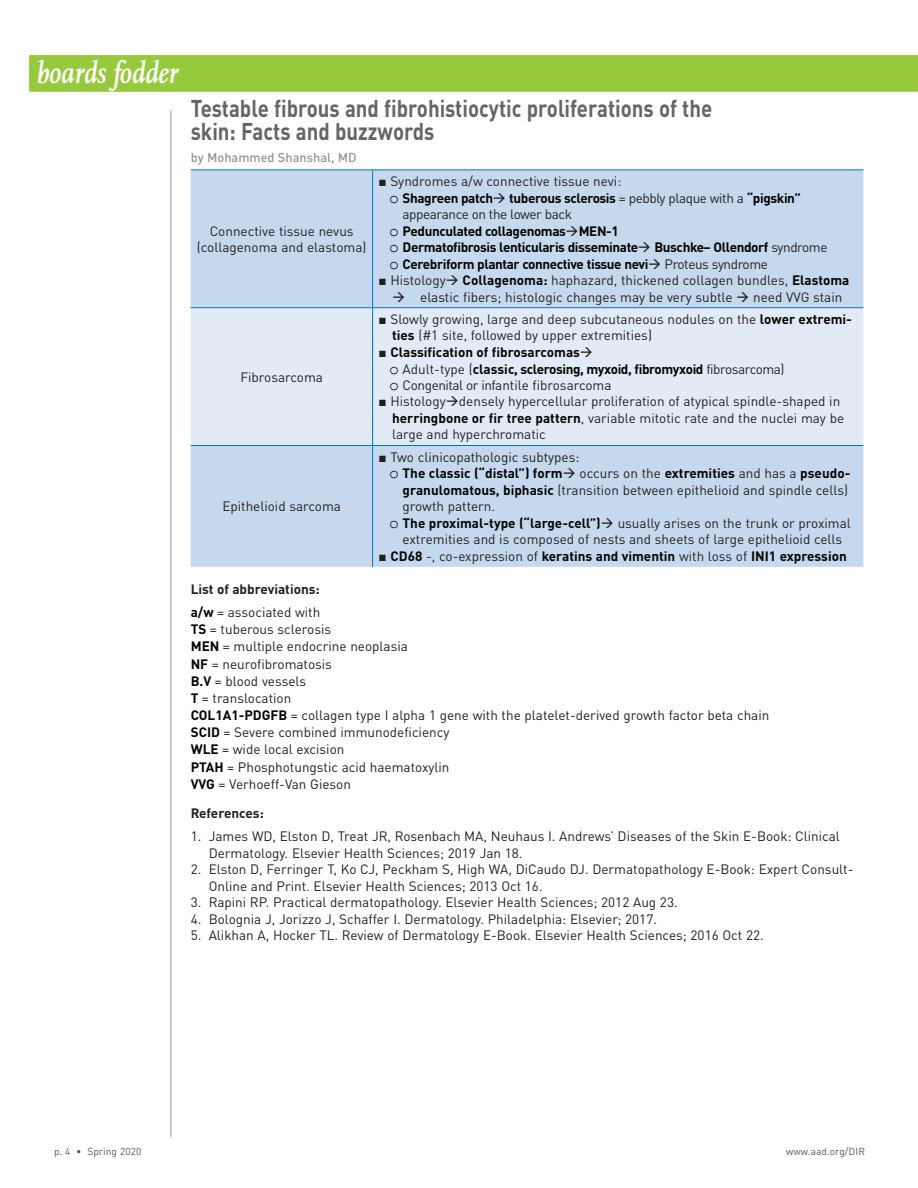
<style>
.page{position:relative;width:918px;height:1188px;background:#fff}
.page>*{position:absolute;margin:0;border:0;box-sizing:border-box;transform-origin:0 0}
.t1{font:italic 700 31.5px "Scala OT";color:#fff;scale:.85 1}
.t2{font:700 24px/23.4px "DINOT";color:#62656a;scale:.85 1}
.t3{font:13.5px/17.1px "DINOT";color:#231f20}
.t4{font:700 13.5px "DINOT";letter-spacing:-.03em;color:#040503}
.t5{font:700 13.5px/16.5px "DINOT";letter-spacing:-.005em;color:#040503}
.t6{font:700 13.5px "DINOT";color:#040503}
.t7{font:700 13.5px/23.2px "DINOT";color:#231f20}
.t8{font:13.5px "DINOT";letter-spacing:-.03em;color:#231f20}
.t9{font:500 12.75px "DINOT";color:#959497}
.t10{font:10.2px "DINOT";letter-spacing:.005em;color:#57585a}
.s1{font-family:"Arial";font-weight:700}
.s2{font-family:"Courier New";font-weight:400;font-size:16.5px}
.s3{color:#231f20}
.s4{font-weight:400;color:#231f20}
.s5{font-weight:700;color:#040503}
.s6{font-family:"Arial";color:#231f20}
.s7{font-family:"Courier New";font-size:16.5px;color:#040503}
.s8{color:#040503}
.s9{font-weight:400}
</style>
<div class="page">
<div style="left:29px;top:55px;width:889px;height:37px;background:#96c93c"></div>
<hr style="left:170px;top:110px;width:2px;height:1027px;background:#bcbbbf">
<div style="left:191px;top:171px;width:672px;height:396px;background:#c6d8ee"></div>
<div style="left:191px;top:308px;width:672px;height:137px;background:#e1eaf5"></div>
<hr style="left:191px;top:170px;width:182px;height:1px;background:#0077bd">
<hr style="left:373px;top:170px;width:490px;height:1px;background:#0077bd">
<hr style="left:372px;top:170px;width:1px;height:137px;background:#0077bd">
<hr style="left:191px;top:307px;width:182px;height:1px;background:#0077bd">
<hr style="left:373px;top:307px;width:490px;height:1px;background:#0077bd">
<hr style="left:372px;top:308px;width:1px;height:137px;background:#0077bd">
<hr style="left:191px;top:445px;width:182px;height:1px;background:#0077bd">
<hr style="left:373px;top:445px;width:490px;height:1px;background:#0077bd">
<hr style="left:372px;top:446px;width:1px;height:121px;background:#0077bd">
<h1 class="t1" style="left:37px;top:55px;width:168px">boards fodder</h1>
<h2 class="t2" style="left:191px;top:96px;width:615px">Testable fibrous and fibrohistiocytic proliferations of the skin: Facts and buzzwords</h2>
<p class="t9" style="left:191px;top:150px;width:168px">by Mohammed Shanshal, MD</p>
<p class="t3" style="left:197px;top:223px;width:171px;line-height:16.2px;text-align:center">Connective tissue nevus (collagenoma and elastoma)</p>
<p class="t3" style="left:240px;top:368px;width:84px">Fibrosarcoma</p>
<p class="t3" style="left:222px;top:498px;width:120px">Epithelioid sarcoma</p>
<p class="t3" style="left:379px;top:173px;width:244px"><span class="s1">■</span> Syndromes a/w connective tissue nevi:</p>
<p class="t4" style="left:389px;top:189px;width:414px"><span class="s2">o</span> Shagreen patch<span class="s3">→</span> tuberous sclerosis <span class="s4">= pebbly plaque with a</span> “pigskin”</p>
<p class="t8" style="left:403px;top:206px;width:171px">appearance on the lower back</p>
<p class="t4" style="left:389px;top:222px;width:231px"><span class="s2">o</span> Pedunculated collagenomas<span class="s3">→</span> MEN-1</p>
<p class="t4" style="left:389px;top:238px;width:440px"><span class="s2">o</span> Dermatofibrosis lenticularis disseminate<span class="s3">→</span> Buschke– Ollendorf <span class="s4">syndrome</span></p>
<p class="t4" style="left:389px;top:255px;width:380px"><span class="s2">o</span> Cerebriform plantar connective tissue nevi<span class="s3">→</span> <span class="s4">Proteus syndrome</span></p>
<p class="t3" style="left:379px;top:272px;width:472px"><span class="s1">■</span> Histology→ <span class="s5">Collagenoma:</span> haphazard, thickened collagen bundles, <span class="s5">Elastoma</span></p>
<p class="t3" style="left:392px;top:288px;width:452px">→ elastic fibers; histologic changes may be very subtle → need VVG stain</p>
<p class="t3" style="left:392px;top:311px;width:461px;line-height:16.5px;text-indent:-14px"><span class="s1">■</span> Slowly growing, large and deep subcutaneous nodules on the <span class="s5">lower extremi&shy;ties</span> (#1 site, followed by upper extremities)</p>
<p class="t5" style="left:389px;top:343px;width:397px;text-indent:-11px"><span class="s6">■</span> Classification of fibrosarcomas<span class="s3">→<br></span><span class="s2">o</span> <span class="s4">Adult-type (</span>classic, sclerosing, myxoid, fibromyxoid <span class="s4">fibrosarcoma) </span><span class="s2">o</span> <span class="s4">Congenital or infantile fibrosarcoma</span></p>
<p class="t3" style="left:392px;top:393px;width:454px;line-height:16.5px;text-indent:-13px"><span class="s1">■</span> Histology→densely hypercellular proliferation of atypical spindle-shaped in <span class="s5">herringbone or fir tree pattern</span>, variable mitotic rate and the nuclei may be large and hyperchromatic</p>
<p class="t3" style="left:379px;top:448px;width:202px"><span class="s1">■</span> Two clinicopathologic subtypes:</p>
<p class="t6" style="left:389px;top:465px;width:463px"><span class="s2">o</span> The classic (“distal”) form<span class="s3">→</span> <span class="s4">occurs on the</span> extremities <span class="s4">and has a</span> pseudo-</p>
<p class="t3" style="left:403px;top:481px;width:447px"><span class="s5">granulomatous, biphasic</span> (transition between epithelioid and spindle cells)</p>
<p class="t3" style="left:403px;top:498px;width:94px">growth pattern.</p>
<p class="t3" style="left:389px;top:514px;width:463px"><span class="s7">o</span> <span class="s5">The proximal-type (“large-cell”)</span>→ usually arises on the trunk or proximal</p>
<p class="t3" style="left:403px;top:531px;width:441px">extremities and is composed of nests and sheets of large epithelioid cells</p>
<p class="t6" style="left:379px;top:547px;width:470px"><span class="s6">■</span> CD68 <span class="s4">-, co-expression of</span> keratins and vimentin <span class="s4">with loss of</span> INI1 expression</p>
<p class="t7" style="left:191px;top:577px;width:131px">List of abbreviations: <span class="s8">a/w</span> <span class="s9">= associated with</span></p>
<p class="t3" style="left:191px;top:621px;width:580px"><span class="s5">TS</span> = tuberous sclerosis<br><span class="s5">MEN</span> = multiple endocrine neoplasia<br><span class="s5">NF</span> = neurofibromatosis<br><span class="s5">B.V</span> = blood vessels<br><span class="s5">T</span> = translocation<br><span class="s5">COL1A1-PDGFB</span> = collagen type I alpha 1 gene with the platelet-derived growth factor beta chain <span class="s5">SCID</span> = Severe combined immunodeficiency<br><span class="s5">WLE</span> = wide local excision<br><span class="s5">PTAH</span> = Phosphotungstic acid haematoxylin<br><span class="s5">VVG</span> = Verhoeff-Van Gieson</p>
<p class="t7" style="left:191px;top:801px;width:75px">References:</p>
<p class="t3" style="left:209px;top:828px;width:633px;line-height:16.5px;text-indent:-18px">1. James WD, Elston D, Treat JR, Rosenbach MA, Neuhaus I. Andrews’ Diseases of the Skin E-Book: Clinical<br>Dermatology. Elsevier Health Sciences; 2019 Jan 18.</p>
<p class="t3" style="left:209px;top:861px;width:646px;line-height:16.5px;text-indent:-18px">2. Elston D, Ferringer T, Ko CJ, Peckham S, High WA, DiCaudo DJ. Dermatopathology E-Book: Expert Consult-<br>Online and Print. Elsevier Health Sciences; 2013 Oct 16.</p>
<p class="t3" style="left:191px;top:894px;width:488px">3. Rapini RP. Practical dermatopathology. Elsevier Health Sciences; 2012 Aug 23.</p>
<p class="t3" style="left:191px;top:910px;width:468px">4. Bolognia J, Jorizzo J, Schaffer I. Dermatology. Philadelphia: Elsevier; 2017.</p>
<p class="t3" style="left:191px;top:927px;width:575px">5. Alikhan A, Hocker TL. Review of Dermatology E-Book. Elsevier Health Sciences; 2016 Oct 22.</p>
<p class="t10" style="left:54px;top:1145px;width:89px">p. 4 • Spring 2020</p>
<p class="t10" style="left:786px;top:1145px;width:80px">www.aad.org/DIR</p>
</div>
